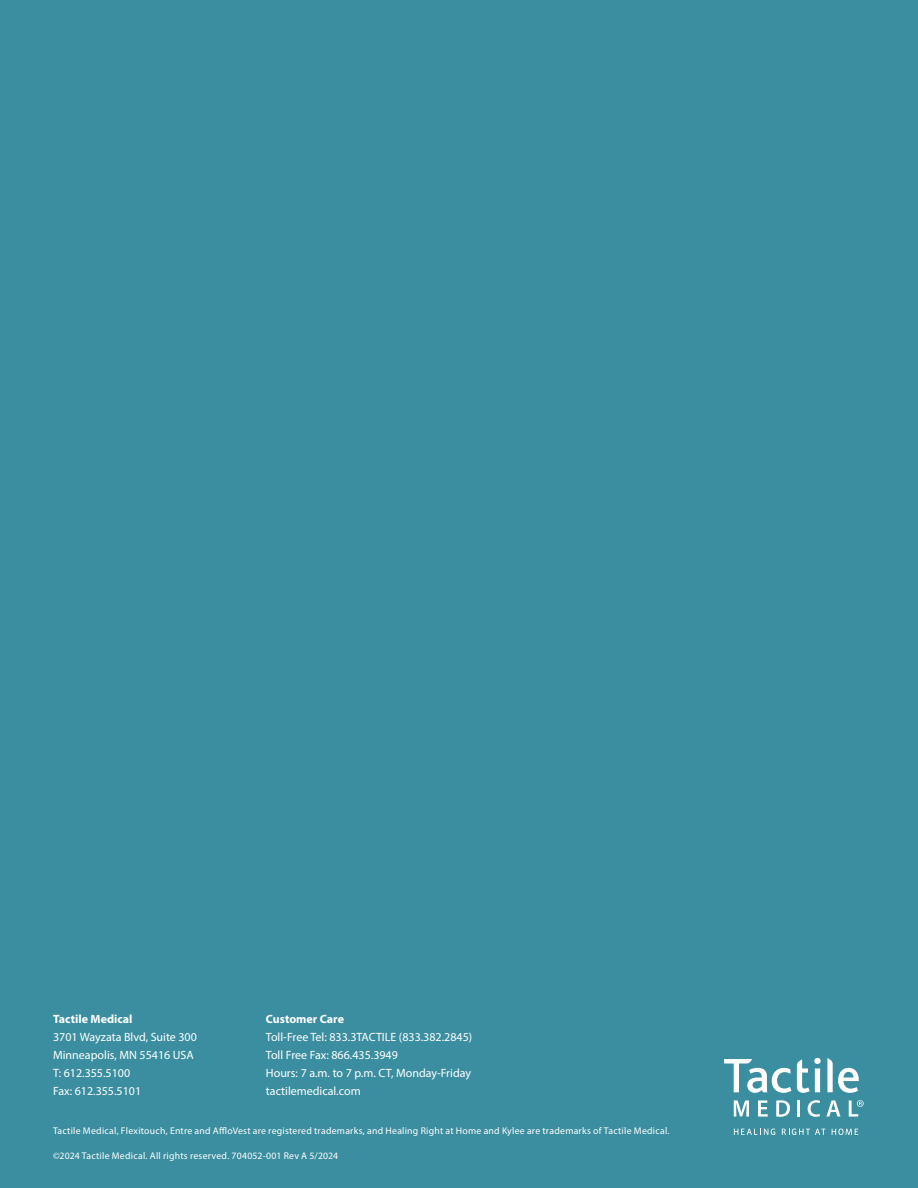
<style>
.page{position:relative;width:918px;height:1188px;background:#3a8ea0}
.page>*{position:absolute;margin:0;border:0;box-sizing:border-box;transform-origin:0 0}
.t1{font:12px "Myriad Pro";color:#fff}
.t2{font:700 12px "Myriad Pro";color:#fff}
.t3{font:9.75px "Myriad Pro";letter-spacing:.025em;color:#fff}
</style>
<div class="page">
<svg style="left:758px;top:1100px;width:10px;height:17px"></svg>
<svg style="left:776px;top:1100px;width:14px;height:17px"></svg>
<hr style="left:797px;top:1100px;width:3px;height:17px;background:#fff">
<svg style="left:808px;top:1100px;width:12px;height:17px"></svg>
<svg style="left:826px;top:1100px;width:15px;height:17px"></svg>
<svg style="left:734px;top:1100px;width:15px;height:17px"></svg>
<svg style="left:797px;top:1058px;width:24px;height:35px"></svg>
<svg style="left:724px;top:1059px;width:67px;height:34px"></svg>
<svg style="left:827px;top:1058px;width:32px;height:35px"></svg>
<svg style="left:734px;top:1129px;width:41px;height:6px"></svg>
<svg style="left:782px;top:1129px;width:43px;height:6px"></svg>
<svg style="left:832px;top:1129px;width:26px;height:6px"></svg>
<svg style="left:849px;top:1100px;width:15px;height:17px"></svg>
<p class="t2" style="left:53px;top:1011px;width:81px">Tactile Medical</p>
<p class="t1" style="left:53px;top:1030px;width:145px">3701 Wayzata Blvd, Suite 300</p>
<p class="t1" style="left:53px;top:1048px;width:142px">Minneapolis, MN 55416 USA</p>
<p class="t1" style="left:53px;top:1066px;width:79px">T: 612.355.5100</p>
<p class="t1" style="left:53px;top:1084px;width:90px">Fax: 612.355.5101</p>
<p class="t2" style="left:266px;top:1011px;width:80px">Customer Care</p>
<p class="t1" style="left:266px;top:1030px;width:208px">Toll-Free Tel: 833.3TACTILE (833.382.2845)</p>
<p class="t1" style="left:266px;top:1048px;width:134px">Toll Free Fax: 866.435.3949</p>
<p class="t1" style="left:266px;top:1066px;width:207px">Hours: 7 a.m. to 7 p.m. CT, Monday-Friday</p>
<p class="t1" style="left:266px;top:1084px;width:96px">tactilemedical.com</p>
<p class="t3" style="left:53px;top:1125px;width:618px">Tactile Medical, Flexitouch, Entre and AffloVest are registered trademarks, and Healing Right at Home and Kylee are trademarks of Tactile Medical.</p>
<p class="t3" style="left:53px;top:1150px;width:287px">©2024 Tactile Medical. All rights reserved. 704052-001 Rev A 5/2024</p>
</div>
